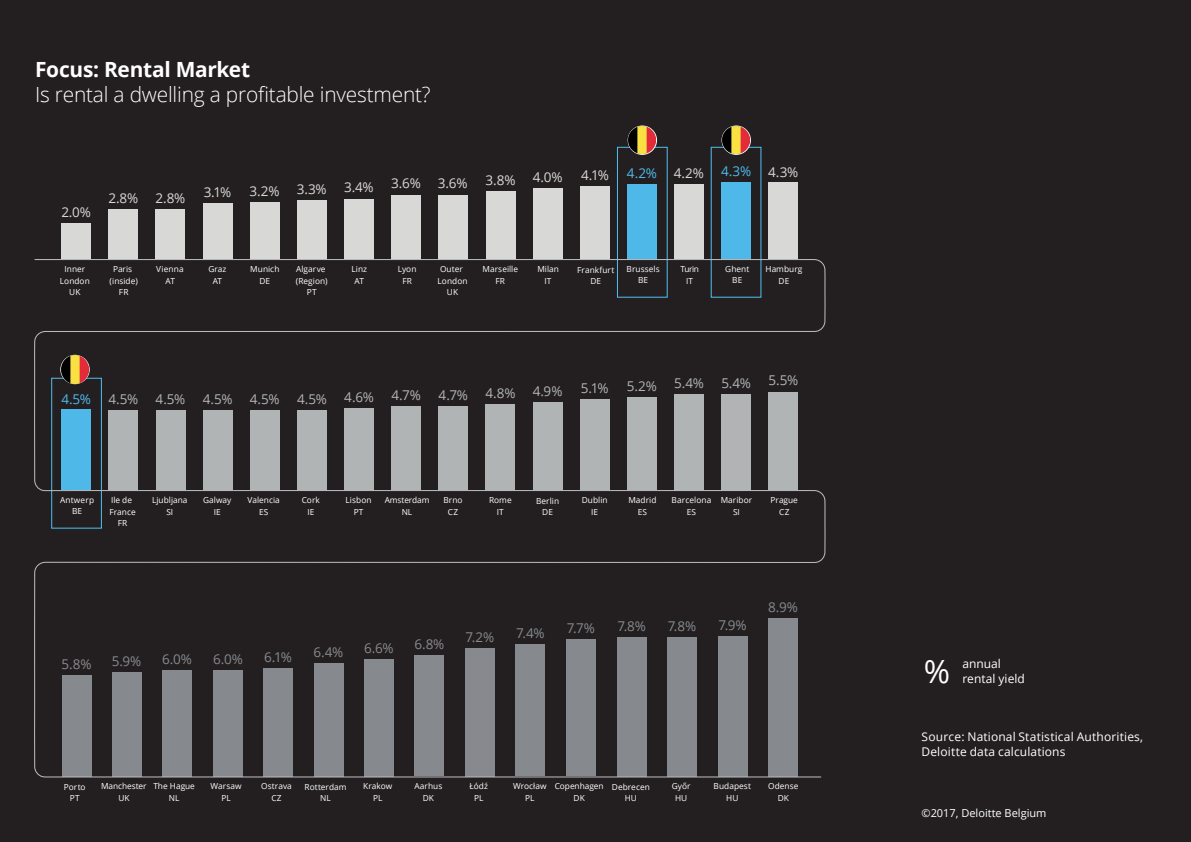
<style>
.page{position:relative;width:1191px;height:842px;background:#231f20}
.page>*{position:absolute;margin:0;border:0;box-sizing:border-box;transform-origin:0 0}
.t1{font:32px "Open Sans";color:#fff}
.t2{font:300 20.9px "Open Sans";letter-spacing:-.01em;color:#fff}
.t3{font:700 20.9px "Open Sans";letter-spacing:-.015em;color:#fff}
.t4{font:13.5px "Open Sans";color:#b1b4b5}
.t5{font:13.5px "Open Sans";color:#868a8e}
.t6{font:13.5px "Open Sans";color:#d8d9d7}
.t7{font:13.5px "Open Sans";color:#4eb9e9}
.t8{font:12px/14.4px "Open Sans";letter-spacing:.01em;color:#fff}
.t9{font:11px "Open Sans";color:#fff}
.t10{font:8.3px/11.4px "Open Sans";letter-spacing:.005em;color:#fff;text-align:center}
.t11{font:8.3px/11.4px "Open Sans";letter-spacing:.025em;color:#fff;text-align:center}
.t12{font:8.3px/11.4px "Open Sans";letter-spacing:-.015em;color:#fff;text-align:center}
</style>
<div class="page">
<div style="left:674px;top:184px;width:29px;height:75px;background:#d8d9d7"></div>
<div style="left:580px;top:186px;width:29px;height:73px;background:#d8d9d7"></div>
<div style="left:768px;top:183px;width:30px;height:76px;background:#d8d9d7"></div>
<div style="left:61px;top:224px;width:30px;height:35px;background:#d8d9d7"></div>
<div style="left:109px;top:209px;width:29px;height:50px;background:#d8d9d7"></div>
<div style="left:533px;top:188px;width:29px;height:71px;background:#d8d9d7"></div>
<div style="left:156px;top:209px;width:29px;height:50px;background:#d8d9d7"></div>
<div style="left:721px;top:182px;width:30px;height:77px;background:#4eb9e9"></div>
<div style="left:203px;top:204px;width:29px;height:55px;background:#d8d9d7"></div>
<div style="left:297px;top:201px;width:29px;height:58px;background:#d8d9d7"></div>
<div style="left:344px;top:199px;width:30px;height:60px;background:#d8d9d7"></div>
<div style="left:391px;top:195px;width:30px;height:64px;background:#d8d9d7"></div>
<div style="left:438px;top:195px;width:29px;height:64px;background:#d8d9d7"></div>
<div style="left:627px;top:184px;width:29px;height:75px;background:#4eb9e9"></div>
<div style="left:486px;top:191px;width:29px;height:68px;background:#d8d9d7"></div>
<div style="left:250px;top:202px;width:29px;height:57px;background:#d8d9d7"></div>
<div style="left:617px;top:147px;width:50px;height:151px;border:1px solid #4eb9e9"></div>
<div style="left:710px;top:147px;width:51px;height:151px;border:1px solid #4eb9e9"></div>
<svg style="left:627px;top:125px;width:30px;height:30px"></svg>
<img style="left:629px;top:127px;width:27px;height:27px">
<svg style="left:721px;top:125px;width:30px;height:30px"></svg>
<img style="left:722px;top:127px;width:28px;height:27px">
<svg style="left:34px;top:258px;width:792px;height:520px"></svg>
<h2 class="t3" style="left:35px;top:55px;width:217px">Focus: Rental Market</h2>
<h2 class="t2" style="left:35px;top:80px;width:397px">Is rental a dwelling a profitable investment?</h2>
<h3 class="t6" style="left:61px;top:203px;width:31px">2.0%</h3>
<h3 class="t6" style="left:108px;top:189px;width:31px">2.8%</h3>
<h3 class="t6" style="left:156px;top:189px;width:31px">2.8%</h3>
<p class="t10" style="left:65px;top:263px;width:22px">Inner</p>
<p class="t10" style="left:69px;top:286px;width:13px">UK</p>
<p class="t10" style="left:60px;top:275px;width:31px">London</p>
<p class="t10" style="left:110px;top:263px;width:30px">Paris (inside)<br>FR</p>
<p class="t11" style="left:156px;top:263px;width:29px">Vienna<br>AT</p>
<h3 class="t6" style="left:204px;top:183px;width:29px">3.1%</h3>
<h3 class="t6" style="left:250px;top:182px;width:31px">3.2%</h3>
<h3 class="t6" style="left:297px;top:180px;width:31px">3.3%</h3>
<h3 class="t6" style="left:344px;top:178px;width:31px">3.4%</h3>
<h3 class="t6" style="left:391px;top:174px;width:31px">3.6%</h3>
<h3 class="t6" style="left:438px;top:174px;width:31px">3.6%</h3>
<h3 class="t6" style="left:485px;top:171px;width:31px">3.8%</h3>
<h3 class="t6" style="left:533px;top:168px;width:31px">4.0%</h3>
<h3 class="t6" style="left:581px;top:166px;width:29px">4.1%</h3>
<h3 class="t7" style="left:627px;top:164px;width:32px">4.2%</h3>
<h3 class="t6" style="left:674px;top:164px;width:32px">4.2%</h3>
<h3 class="t7" style="left:721px;top:162px;width:32px">4.3%</h3>
<h3 class="t6" style="left:768px;top:162px;width:32px">4.3%</h3>
<p class="t10" style="left:208px;top:263px;width:20px">Graz<br>AT</p>
<p class="t10" style="left:250px;top:263px;width:31px">Munich<br>DE</p>
<p class="t10" style="left:296px;top:263px;width:33px">Algarve (Region)<br>PT</p>
<p class="t10" style="left:351px;top:263px;width:17px">Linz<br>AT</p>
<p class="t10" style="left:398px;top:263px;width:20px">Lyon<br>FR</p>
<p class="t10" style="left:437px;top:263px;width:31px">Outer<br>London<br>UK</p>
<p class="t10" style="left:482px;top:264px;width:37px">Marseille<br>FR</p>
<p class="t10" style="left:537px;top:263px;width:23px">Milan<br>IT</p>
<p class="t10" style="left:577px;top:264px;width:39px">Frankfurt<br>DE</p>
<p class="t10" style="left:626px;top:263px;width:35px">Brussels<br>BE</p>
<p class="t10" style="left:680px;top:263px;width:20px">Turin<br>IT</p>
<p class="t10" style="left:725px;top:263px;width:26px">Ghent<br>BE</p>
<p class="t10" style="left:765px;top:263px;width:38px">Hamburg<br>DE</p>
<h3 class="t7" style="left:61px;top:390px;width:31px">4.5%</h3>
<h3 class="t4" style="left:108px;top:390px;width:31px">4.5%</h3>
<h3 class="t4" style="left:156px;top:390px;width:31px">4.5%</h3>
<h3 class="t4" style="left:203px;top:390px;width:31px">4.5%</h3>
<h3 class="t4" style="left:250px;top:390px;width:31px">4.5%</h3>
<h3 class="t4" style="left:297px;top:390px;width:31px">4.5%</h3>
<h3 class="t4" style="left:344px;top:388px;width:31px">4.6%</h3>
<h3 class="t4" style="left:391px;top:386px;width:31px">4.7%</h3>
<h3 class="t4" style="left:438px;top:386px;width:31px">4.7%</h3>
<h3 class="t4" style="left:485px;top:384px;width:31px">4.8%</h3>
<h3 class="t4" style="left:581px;top:379px;width:29px">5.1%</h3>
<h3 class="t4" style="left:627px;top:377px;width:31px">5.2%</h3>
<h3 class="t4" style="left:533px;top:382px;width:31px">4.9%</h3>
<h3 class="t4" style="left:674px;top:374px;width:31px">5.4%</h3>
<h3 class="t4" style="left:721px;top:374px;width:31px">5.4%</h3>
<h3 class="t4" style="left:768px;top:371px;width:31px">5.5%</h3>
<p class="t11" style="left:60px;top:494px;width:36px">Antwerp<br>BE</p>
<p class="t10" style="left:110px;top:494px;width:28px">Ile de<br>France<br>FR</p>
<p class="t10" style="left:152px;top:494px;width:37px">Ljubljana<br>SI</p>
<p class="t10" style="left:203px;top:494px;width:30px">Galway<br>IE</p>
<p class="t10" style="left:248px;top:494px;width:34px">Valencia<br>ES</p>
<p class="t10" style="left:302px;top:494px;width:20px">Cork<br>IE</p>
<p class="t10" style="left:345px;top:494px;width:28px">Lisbon<br>PT</p>
<p class="t12" style="left:385px;top:494px;width:46px">Amsterdam<br>NL</p>
<p class="t10" style="left:443px;top:494px;width:21px">Brno<br>CZ</p>
<p class="t10" style="left:489px;top:494px;width:24px">Rome<br>IT</p>
<p class="t10" style="left:582px;top:494px;width:27px">Dublin<br>IE</p>
<p class="t10" style="left:628px;top:494px;width:30px">Madrid<br>ES</p>
<p class="t10" style="left:671px;top:494px;width:41px">Barcelona<br>ES</p>
<p class="t10" style="left:720px;top:494px;width:33px">Maribor<br>SI</p>
<p class="t10" style="left:770px;top:494px;width:29px">Prague<br>CZ</p>
<p class="t10" style="left:536px;top:495px;width:25px">Berlin<br>DE</p>
<h3 class="t5" style="left:62px;top:655px;width:31px">5.8%</h3>
<h3 class="t5" style="left:112px;top:651px;width:31px">5.9%</h3>
<h3 class="t5" style="left:162px;top:649px;width:31px">6.0%</h3>
<h3 class="t5" style="left:213px;top:649px;width:31px">6.0%</h3>
<h3 class="t5" style="left:264px;top:648px;width:29px">6.1%</h3>
<h3 class="t5" style="left:314px;top:642px;width:31px">6.4%</h3>
<h3 class="t5" style="left:364px;top:639px;width:31px">6.6%</h3>
<h3 class="t5" style="left:414px;top:635px;width:31px">6.8%</h3>
<h3 class="t5" style="left:465px;top:628px;width:30px">7.2%</h3>
<h3 class="t5" style="left:516px;top:624px;width:30px">7.4%</h3>
<h3 class="t5" style="left:567px;top:619px;width:29px">7.7%</h3>
<h3 class="t5" style="left:617px;top:617px;width:30px">7.8%</h3>
<h3 class="t5" style="left:667px;top:617px;width:30px">7.8%</h3>
<h3 class="t5" style="left:718px;top:616px;width:30px">7.9%</h3>
<h3 class="t5" style="left:768px;top:598px;width:31px">8.9%</h3>
<p class="t10" style="left:64px;top:781px;width:23px">Porto<br>PT</p>
<p class="t10" style="left:101px;top:780px;width:47px">Manchester<br>UK</p>
<p class="t10" style="left:153px;top:780px;width:43px">The Hague<br>NL</p>
<p class="t10" style="left:211px;top:780px;width:33px">Warsaw<br>PL</p>
<p class="t10" style="left:261px;top:780px;width:32px">Ostrava<br>CZ</p>
<p class="t10" style="left:304px;top:781px;width:44px">Rotterdam<br>NL</p>
<p class="t10" style="left:363px;top:780px;width:31px">Krakow<br>PL</p>
<p class="t10" style="left:414px;top:780px;width:29px">Aarhus<br>DK</p>
<p class="t10" style="left:469px;top:780px;width:20px">Łódź<br>PL</p>
<p class="t10" style="left:513px;top:780px;width:35px">Wrocław<br>PL</p>
<p class="t10" style="left:555px;top:780px;width:50px">Copenhagen<br>DK</p>
<p class="t10" style="left:612px;top:781px;width:39px">Debrecen<br>HU</p>
<p class="t10" style="left:672px;top:780px;width:20px">Győr<br>HU</p>
<p class="t10" style="left:713px;top:780px;width:39px">Budapest<br>HU</p>
<p class="t10" style="left:768px;top:780px;width:32px">Odense<br>DK</p>
<h1 class="t1" style="left:924px;top:649px;width:28px">%</h1>
<h3 class="t8" style="left:962px;top:656px;width:64px">annual rental yield</h3>
<h3 class="t8" style="left:921px;top:728px;width:223px;line-height:15.6px">Source: National Statistical Authorities,<br>Deloitte data calculations</h3>
<h3 class="t9" style="left:921px;top:805px;width:126px">©2017, Deloitte Belgium</h3>
</div>
